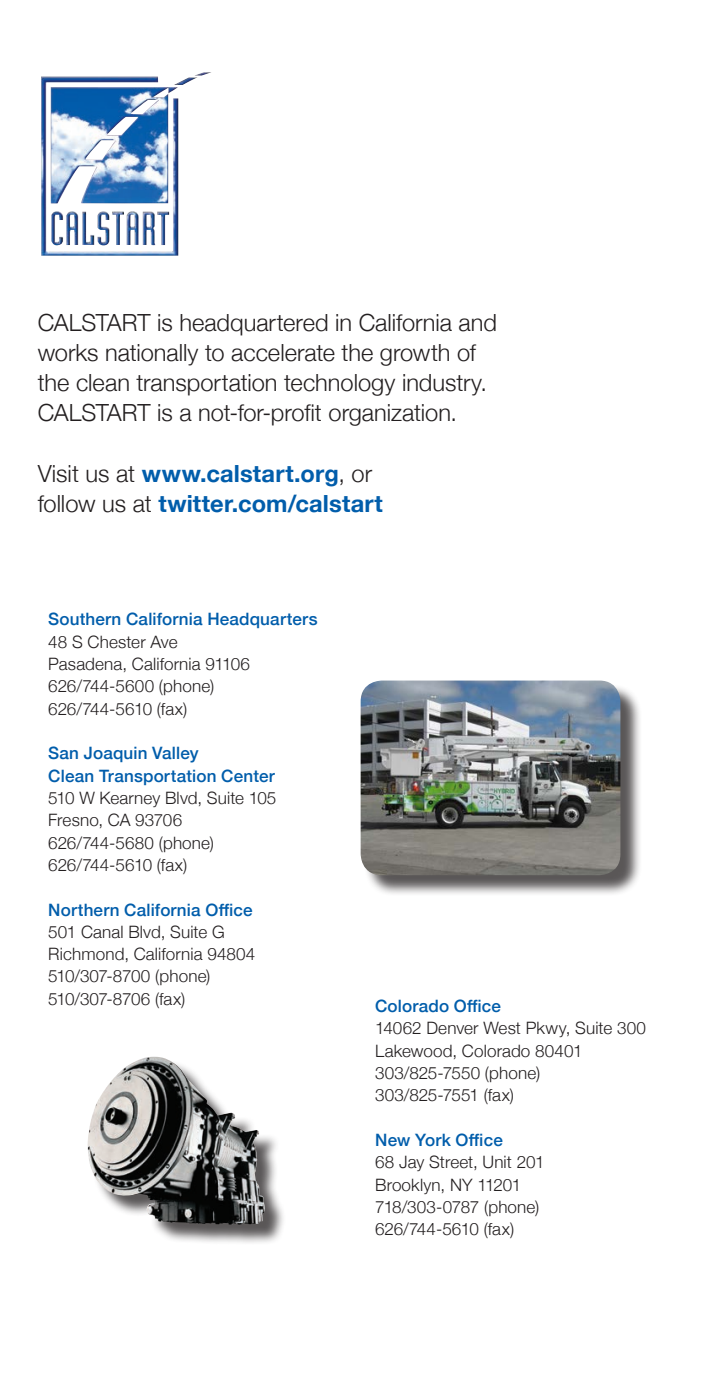
<style>
.page{position:relative;width:715px;height:1386px;background:#fff}
.page>*{position:absolute;margin:0;border:0;box-sizing:border-box;transform-origin:0 0}
.Headline{font:300 23.62px/29.8px "Helvetica Neue";color:#231f20}
.Headline-2{font:700 23.62px/29.8px "Helvetica Neue";letter-spacing:.005em;color:#015dab}
.t1{font:300 17.15px "Helvetica Neue";letter-spacing:.005em;color:#231f20}
.t2{font:500 17.15px "Helvetica Neue";letter-spacing:.01em;color:#015dab}
.t3{font:300 17.15px "Helvetica Neue";letter-spacing:-.025em;color:#231f20}
.s1{font-weight:300;color:#231f20}
</style>
<div class="page">
<img style="left:41px;top:72px;width:170px;height:184px">
<div style="left:90px;top:1060px;width:196px;height:186px;background:#231f20;opacity:.75"></div>
<img style="left:87px;top:1058px;width:173px;height:167px">
<div style="left:363px;top:683px;width:278px;height:214px;background:#231f20;opacity:.75"></div>
<img style="left:360px;top:681px;width:260px;height:194px">
<p class="Headline" style="left:38px;top:307px;width:461px">CALSTART is headquartered in California and works nationally to accelerate the growth of the clean transportation technology industry.<br>CALSTART is a not-for-profit organization.</p>
<p class="Headline-2" style="left:38px;top:459px;width:346px"><span class="s1">Visit us at</span> www.calstart.org<span class="s1">, or follow us at</span> twitter.com/calstart</p>
<p class="t2" style="left:48px;top:606px;width:271px">Southern California Headquarters</p>
<p class="t1" style="left:48px;top:628px;width:131px">48 S Chester Ave</p>
<p class="t1" style="left:48px;top:650px;width:203px">Pasadena, California 91106</p>
<p class="t1" style="left:48px;top:672px;width:167px">626/744-5600 (phone)</p>
<p class="t1" style="left:48px;top:695px;width:140px">626/744-5610 (fax)</p>
<p class="t2" style="left:48px;top:739px;width:152px">San Joaquin Valley</p>
<p class="t2" style="left:48px;top:762px;width:228px">Clean Transportation Center</p>
<p class="t1" style="left:48px;top:784px;width:229px">510 W Kearney Blvd, Suite 105</p>
<p class="t1" style="left:48px;top:806px;width:135px">Fresno, CA 93706</p>
<p class="t1" style="left:48px;top:829px;width:167px">626/744-5680 (phone)</p>
<p class="t1" style="left:48px;top:851px;width:140px">626/744-5610 (fax)</p>
<p class="t2" style="left:48px;top:896px;width:206px">Northern California Office</p>
<p class="t1" style="left:48px;top:918px;width:178px">501 Canal Blvd, Suite G</p>
<p class="t1" style="left:48px;top:940px;width:208px">Richmond, California 94804</p>
<p class="t1" style="left:48px;top:963px;width:163px">510/307-8700 (phone)</p>
<p class="t3" style="left:48px;top:985px;width:139px">510/307-8706 (fax)</p>
<p class="t2" style="left:375px;top:992px;width:127px">Colorado Office</p>
<p class="t1" style="left:375px;top:1014px;width:272px">14062 Denver West Pkwy, Suite 300</p>
<p class="t1" style="left:375px;top:1037px;width:209px">Lakewood, Colorado 80401</p>
<p class="t1" style="left:375px;top:1059px;width:166px">303/825-7550 (phone)</p>
<p class="t1" style="left:375px;top:1081px;width:140px">303/825-7551 (fax)</p>
<p class="t2" style="left:375px;top:1126px;width:129px">New York Office</p>
<p class="t1" style="left:375px;top:1148px;width:171px">68 Jay Street, Unit 201</p>
<p class="t1" style="left:375px;top:1171px;width:148px">Brooklyn, NY 11201</p>
<p class="t1" style="left:375px;top:1193px;width:166px">718/303-0787 (phone)</p>
<p class="t1" style="left:375px;top:1215px;width:140px">626/744-5610 (fax)</p>
</div>
